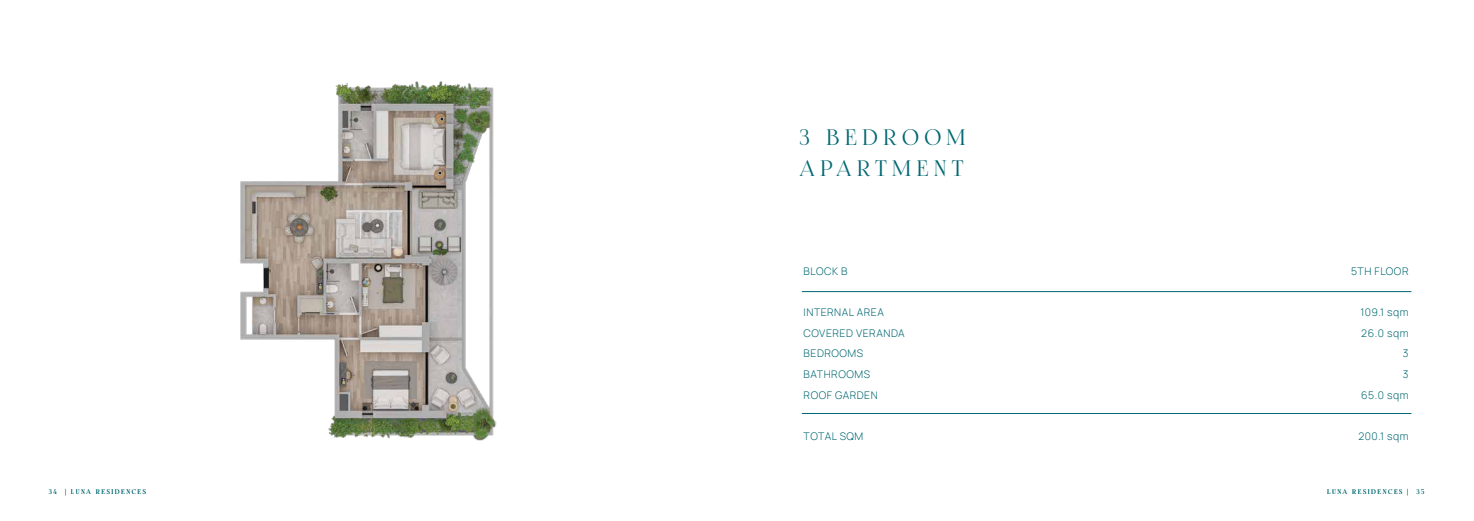
<style>
.page{position:relative;width:1474px;height:521px;background:#fff}
.page>*{position:absolute;margin:0;border:0;box-sizing:border-box;transform-origin:0 0}
.t1{font:26.25px/31.5px "Fogtwo No 5";letter-spacing:.2em;color:#026871}
.t2{font:200 10.5px "Manrope";letter-spacing:.05em;color:#026871}
.t3{font:7.88px "Fogtwo No 5";letter-spacing:.2em;color:#026871}
</style>
<div class="page">
<hr style="left:802px;top:291px;width:609px;height:1px;background:#026871">
<hr style="left:802px;top:413px;width:609px;height:1px;background:#026871">
<img style="left:240px;top:81px;width:257px;height:360px">
<h1 class="t1" style="left:799px;top:122px;width:168px">3 BEDROOM<br>APARTMENT</h1>
<p class="t2" style="left:803px;top:264px;width:45px">BLOCK B</p>
<p class="t2" style="left:1350px;top:264px;width:59px">5TH FLOOR</p>
<p class="t2" style="left:803px;top:305px;width:82px">INTERNAL AREA</p>
<p class="t2" style="left:1360px;top:305px;width:50px">109.1 sqm</p>
<p class="t2" style="left:803px;top:326px;width:103px">COVERED VERANDA</p>
<p class="t2" style="left:1361px;top:326px;width:49px">26.0 sqm</p>
<p class="t2" style="left:803px;top:346px;width:61px">BEDROOMS</p>
<p class="t2" style="left:1402px;top:346px;width:7px">3</p>
<p class="t2" style="left:803px;top:367px;width:68px">BATHROOMS</p>
<p class="t2" style="left:1402px;top:367px;width:7px">3</p>
<p class="t2" style="left:803px;top:387px;width:76px">ROOF GARDEN</p>
<p class="t2" style="left:1361px;top:387px;width:49px">65.0 sqm</p>
<p class="t2" style="left:803px;top:428px;width:61px">TOTAL SQM</p>
<p class="t2" style="left:1358px;top:428px;width:52px">200.1 sqm</p>
<p class="t3" style="left:49px;top:487px;width:99px">34 | LUNA RESIDENCES</p>
<p class="t3" style="left:1327px;top:487px;width:99px">LUNA RESIDENCES | 35</p>
</div>
